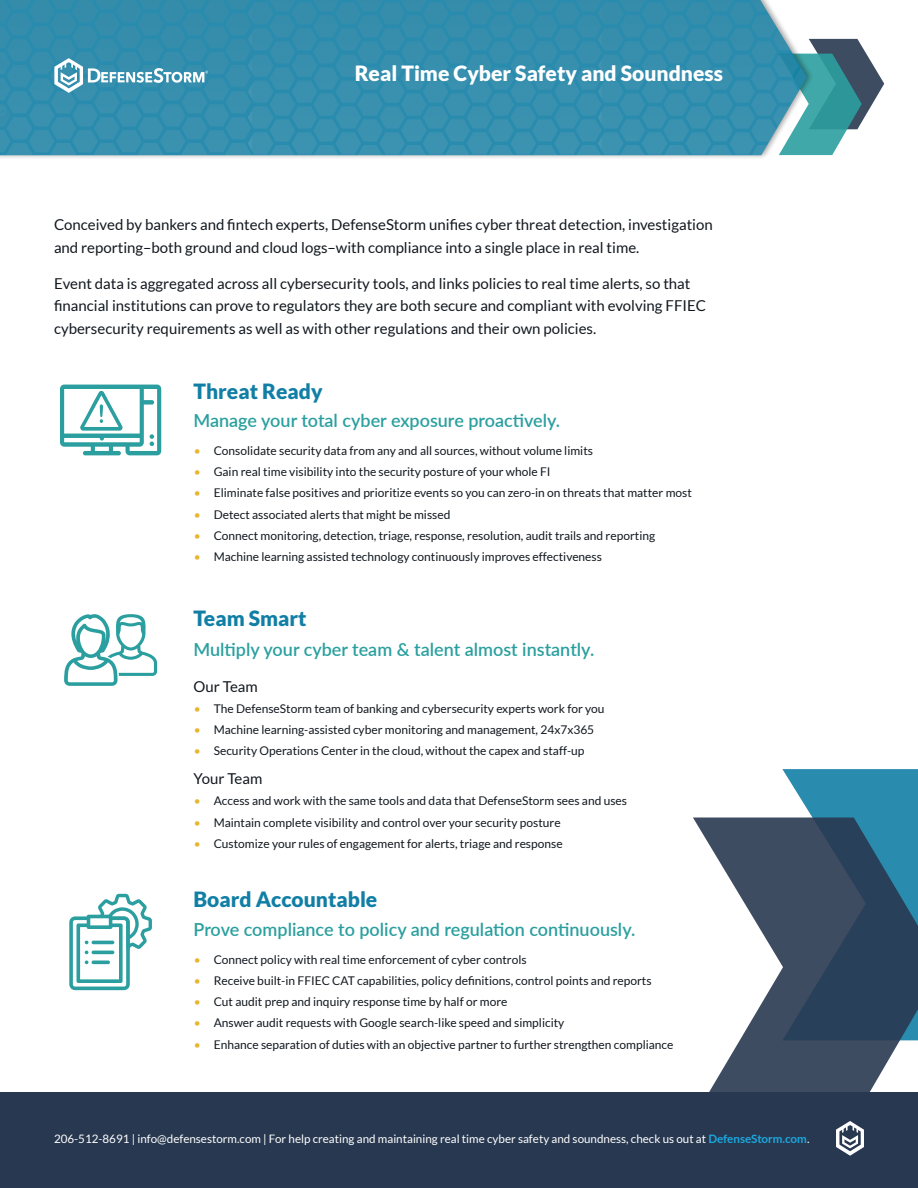
<style>
.page{position:relative;width:918px;height:1188px;background:#fff}
.page>*{position:absolute;margin:0;border:0;box-sizing:border-box;transform-origin:0 0}
.t1{font:900 21px "Lato";color:#117fa5}
.t2{font:900 21px "Lato";color:#fff}
.t3{font:600 18px "Lato";color:#2b9f9f}
.t4{font:15px/22.5px "Lato";color:#11181f}
.t5{font:12px "Lato";color:#11181f}
.t6{font:11.7px "Lato";color:#fff}
.s1{color:#e9b52d}
.s2{font-weight:700;color:#1ba8df}
</style>
<div class="page">
<div style="left:0;top:0;width:814px;height:160px;background:#000;opacity:.4"></div>
<svg style="left:782px;top:769px;width:136px;height:49px;background:#4198b6"></svg>
<svg style="left:693px;top:818px;width:225px;height:274px"></svg>
<div style="left:0;top:1092px;width:918px;height:96px;background:#283850"></div>
<svg style="left:836px;top:1121px;width:28px;height:35px"></svg>
<svg style="left:0;top:0;width:884px;height:155px;background:#3e93af"></svg>
<svg style="left:60px;top:385px;width:101px;height:70px"></svg>
<svg style="left:69px;top:894px;width:83px;height:96px"></svg>
<svg style="left:64px;top:614px;width:93px;height:72px"></svg>
<h1 class="t2" style="left:355px;top:61px;width:370px">Real Time Cyber Safety and Soundness</h1>
<p class="t4" style="left:54px;top:213px;width:660px">Conceived by bankers and fintech experts, DefenseStorm unifies cyber threat detection, investigation and reporting–both ground and cloud logs–with compliance into a single place in real time.</p>
<p class="t4" style="left:54px;top:272px;width:654px">Event data is aggregated across all cybersecurity tools, and links policies to real time alerts, so that financial institutions can prove to regulators they are both secure and compliant with evolving FFIEC cybersecurity requirements as well as with other regulations and their own policies.</p>
<h1 class="t1" style="left:194px;top:379px;width:131px">Threat Ready</h1>
<h2 class="t3" style="left:194px;top:408px;width:368px">Manage your total cyber exposure proactively.</h2>
<p class="t5" style="left:194px;top:444px;width:401px"><span class="s1">•</span> Consolidate security data from any and all sources, without volume limits</p>
<p class="t5" style="left:194px;top:465px;width:358px"><span class="s1">•</span> Gain real time visibility into the security posture of your whole FI</p>
<p class="t5" style="left:194px;top:486px;width:500px"><span class="s1">•</span> Eliminate false positives and prioritize events so you can zero-in on threats that matter most</p>
<p class="t5" style="left:194px;top:507px;width:258px"><span class="s1">•</span> Detect associated alerts that might be missed</p>
<p class="t5" style="left:194px;top:529px;width:463px"><span class="s1">•</span> Connect monitoring, detection, triage, response, resolution, audit trails and reporting</p>
<p class="t5" style="left:194px;top:550px;width:410px"><span class="s1">•</span> Machine learning assisted technology continuously improves effectiveness</p>
<h1 class="t1" style="left:194px;top:606px;width:115px">Team Smart</h1>
<h2 class="t3" style="left:194px;top:636px;width:402px">Multiply your cyber team &amp; talent almost instantly.</h2>
<p class="t4" style="left:194px;top:675px;width:66px">Our Team</p>
<p class="t5" style="left:194px;top:702px;width:412px"><span class="s1">•</span> The DefenseStorm team of banking and cybersecurity experts work for you</p>
<p class="t5" style="left:194px;top:723px;width:402px"><span class="s1">•</span> Machine learning-assisted cyber monitoring and management, 24x7x365</p>
<p class="t5" style="left:194px;top:744px;width:392px"><span class="s1">•</span> Security Operations Center in the cloud, without the capex and staff-up</p>
<p class="t4" style="left:194px;top:768px;width:70px">Your Team</p>
<p class="t5" style="left:194px;top:794px;width:435px"><span class="s1">•</span> Access and work with the same tools and data that DefenseStorm sees and uses</p>
<p class="t5" style="left:194px;top:816px;width:369px"><span class="s1">•</span> Maintain complete visibility and control over your security posture</p>
<p class="t5" style="left:194px;top:837px;width:370px"><span class="s1">•</span> Customize your rules of engagement for alerts, triage and response</p>
<h1 class="t1" style="left:194px;top:887px;width:185px">Board Accountable</h1>
<h2 class="t3" style="left:194px;top:916px;width:443px">Prove compliance to policy and regulation continuously.</h2>
<p class="t5" style="left:194px;top:953px;width:334px"><span class="s1">•</span> Connect policy with real time enforcement of cyber controls</p>
<p class="t5" style="left:194px;top:974px;width:459px"><span class="s1">•</span> Receive built-in FFIEC CAT capabilities, policy definitions, control points and reports</p>
<p class="t5" style="left:194px;top:995px;width:315px"><span class="s1">•</span> Cut audit prep and inquiry response time by half or more</p>
<p class="t5" style="left:194px;top:1016px;width:372px"><span class="s1">•</span> Answer audit requests with Google search-like speed and simplicity</p>
<p class="t5" style="left:194px;top:1038px;width:481px"><span class="s1">•</span> Enhance separation of duties with an objective partner to further strengthen compliance</p>
<p class="t6" style="left:54px;top:1132px;width:757px">206-512-8691 | info@defensestorm.com | For help creating and maintaining real time cyber safety and soundness, check us out at <span class="s2">DefenseStorm.com</span>.</p>
</div>
